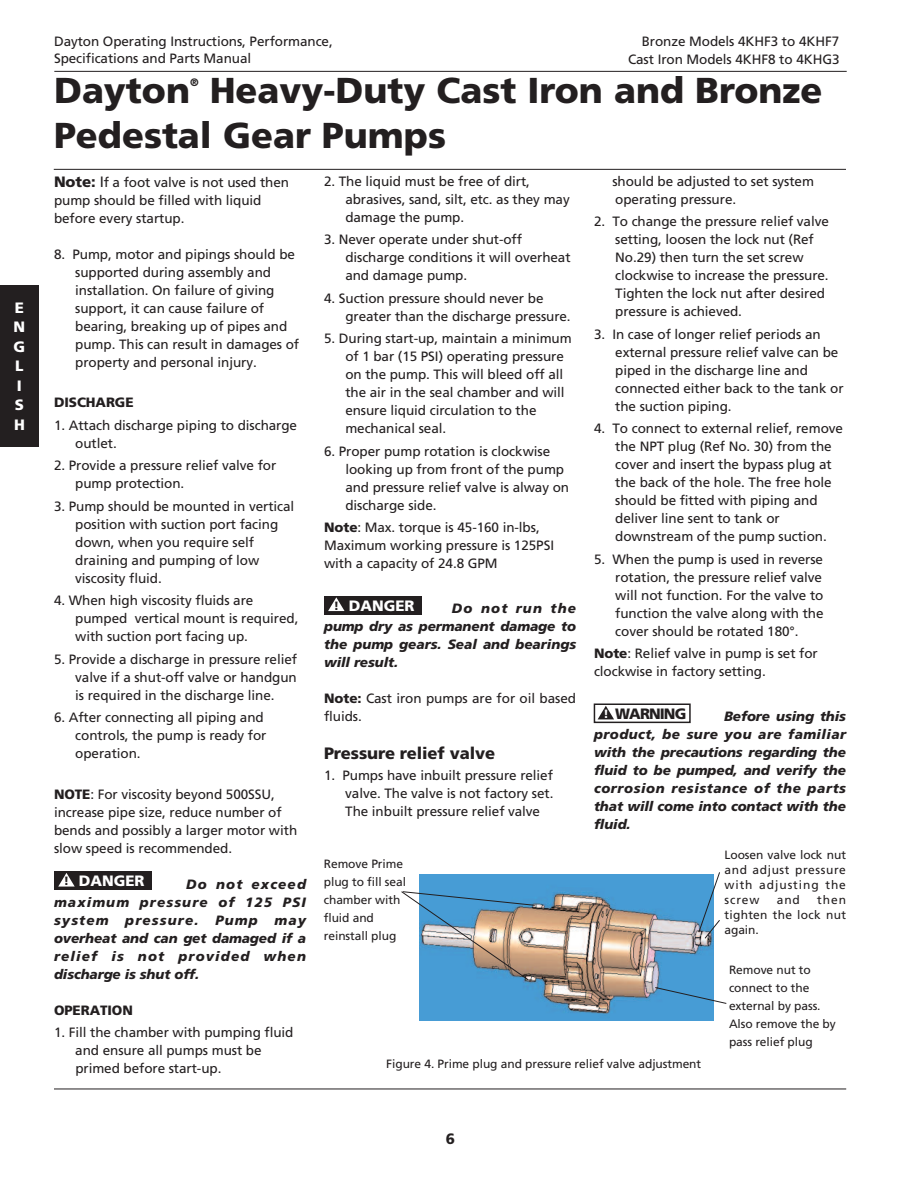
<style>
.page{position:relative;width:918px;height:1188px;background:#fff}
.page>*{position:absolute;margin:0;border:0;box-sizing:border-box;transform-origin:0 0}
.t1{font:900 36px/45px "Frutiger";color:#231f20}
.t2{font:900 16.5px "Frutiger";letter-spacing:-.005em;color:#231f20}
.t3{font:900 15px/19.5px "Frutiger";color:#fff}
.t4{font:900 15px "Frutiger";letter-spacing:-.06em;color:#231f20}
.t5{font:13.5px/18px "Frutiger";letter-spacing:-.005em;color:#231f20}
.t6{font:italic 900 13.5px/18px "Frutiger";letter-spacing:-.005em;color:#231f20;text-align:justify}
.t7{font:900 13.5px "Frutiger";letter-spacing:-.005em;color:#231f20}
.t8{font:12px/18px "Frutiger";letter-spacing:-.005em;color:#231f20}
.t9{font:900 10.8px "Frutiger";color:#231f20}
.s1{font-weight:900;font-size:15px}
.s2{font-size:15px}
.s3{font-weight:900}
.s4{font-size:12px;color:#231f20}
.s5{font-size:12px;color:#fff}
</style>
<div class="page">
<hr style="left:54px;top:1089px;width:792px;height:1px;background:#231f20">
<div style="left:0;top:285px;width:39px;height:162px;background:#231f20"></div>
<hr style="left:54px;top:71px;width:793px;height:1px;background:#231f20">
<hr style="left:54px;top:169px;width:792px;height:1px;background:#231f20">
<img style="left:419px;top:874px;width:294px;height:146px">
<svg style="left:698px;top:872px;width:22px;height:67px"></svg>
<svg style="left:654px;top:987px;width:73px;height:17px"></svg>
<svg style="left:401px;top:891px;width:135px;height:90px;background:#8fabbc"></svg>
<div style="left:54px;top:871px;width:98px;height:19px;background:#231f20"></div>
<svg style="left:58px;top:873px;width:17px;height:14px"></svg>
<div style="left:324px;top:596px;width:98px;height:18px;background:#231f20"></div>
<svg style="left:328px;top:597px;width:17px;height:14px"></svg>
<div style="left:594px;top:704px;width:97px;height:19px;border:2px solid #231f20"></div>
<svg style="left:598px;top:706px;width:16px;height:13px"></svg>
<p class="t3" style="left:14px;top:299px;width:13px">E<br>N<br>G<br>L<br>I<br>S<br>H</p>
<p class="t5" style="left:628px;top:33px;width:213px;text-align:right">Bronze Models 4KHF3 to 4KHF7<br>Cast Iron Models 4KHF8 to 4KHG3</p>
<p class="t5" style="left:54px;top:34px;width:280px;line-height:16.5px">Dayton Operating Instructions, Performance,<br>Specifications and Parts Manual</p>
<h1 class="t1" style="left:54px;top:70px;width:138px">Dayton</h1>
<p class="t9" style="left:190px;top:78px;width:10px">®</p>
<h1 class="t1" style="left:54px;top:70px;width:770px;text-indent:156px">Heavy-Duty Cast Iron and Bronze<br>Pedestal Gear Pumps</h1>
<p class="t5" style="left:54px;top:174px;width:237px"><span class="s1">Note:</span> <span class="s2">I</span>f a foot valve is not used then pump should be filled with liquid before every startup.</p>
<p class="t5" style="left:75px;top:246px;width:225px;text-indent:-21px">8. Pump, motor and pipings should be supported during assembly and installation. On failure of giving support, it can cause failure of bearing, breaking up of pipes and pump. This can result in damages of property and personal injury.</p>
<p class="t7" style="left:54px;top:397px;width:81px">DISCHARGE</p>
<p class="t5" style="left:75px;top:417px;width:223px;text-indent:-21px">1. Attach discharge piping to discharge outlet.</p>
<p class="t5" style="left:75px;top:458px;width:202px;text-indent:-21px">2. Provide a pressure relief valve for pump protection.</p>
<p class="t5" style="left:75px;top:498px;width:221px;text-indent:-21px">3. Pump should be mounted in vertical position with suction port facing down, when you require self draining and pumping of low viscosity fluid.</p>
<p class="t5" style="left:75px;top:593px;width:225px;text-indent:-21px">4. When high viscosity fluids are pumped vertical mount is required, with suction port facing up.</p>
<p class="t5" style="left:75px;top:651px;width:223px;text-align:justify;text-indent:-21px">5. Provide a discharge in pressure relief valve if a shut-off valve or handgun is required in the discharge line.</p>
<p class="t5" style="left:75px;top:710px;width:193px;text-indent:-21px">6. After connecting all piping and controls, the pump is ready for operation.</p>
<p class="t5" style="left:54px;top:786px;width:245px"><span class="s3">NOTE</span>: For viscosity beyond 500SSU, increase pipe size, reduce number of bends and possibly a larger motor with slow speed is recommended.</p>
<p class="t6" style="left:54px;top:876px;width:254px;text-indent:132px">Do not exceed maximum pressure of 125 PSI system pressure. Pump may overheat and can get damaged if a relief is not provided when discharge is shut off.</p>
<p class="t7" style="left:54px;top:1005px;width:80px">OPERATION</p>
<p class="t5" style="left:75px;top:1025px;width:220px;text-indent:-21px">1. Fill the chamber with pumping fluid and ensure all pumps must be primed before start-up.</p>
<p class="t3" style="left:64px;top:872px;width:82px"><span class="s4">!</span> DANGER</p>
<p class="t5" style="left:345px;top:173px;width:226px;text-indent:-21px">2. The liquid must be free of dirt, abrasives, sand, silt, etc. as they may damage the pump.</p>
<p class="t5" style="left:345px;top:231px;width:227px;text-indent:-21px">3. Never operate under shut-off discharge conditions it will overheat and damage pump.</p>
<p class="t5" style="left:345px;top:290px;width:227px;text-indent:-21px">4. Suction pressure should never be greater than the discharge pressure.</p>
<p class="t5" style="left:345px;top:330px;width:228px;text-indent:-21px">5. During start-up, maintain a minimum of 1 bar (15 PSI) operating pressure on the pump. This will bleed off all the air in the seal chamber and will ensure liquid circulation to the mechanical seal.</p>
<p class="t5" style="left:345px;top:443px;width:225px;text-indent:-21px">6. Proper pump rotation is clockwise looking up from front of the pump and pressure relief valve is alway on discharge side.</p>
<p class="t5" style="left:324px;top:519px;width:232px"><span class="s3">Note</span>: Max. torque is 45-160 in-lbs,<br>Maximum working pressure is 125PSI with a capacity of 24.8 GPM</p>
<p class="t6" style="left:324px;top:600px;width:254px;text-indent:128px">Do not run the pump dry as permanent damage to the pump gears. Seal and bearings will result.</p>
<p class="t5" style="left:324px;top:690px;width:254px"><span class="s3">Note:</span> Cast iron pumps are for oil based fluids.</p>
<p class="t2" style="left:324px;top:746px;width:173px">Pressure relief valve</p>
<p class="t5" style="left:345px;top:767px;width:210px;text-align:justify;text-indent:-21px">1. Pumps have inbuilt pressure relief valve. The valve is not factory set.<br>The inbuilt pressure relief valve</p>
<p class="t3" style="left:334px;top:597px;width:82px"><span class="s4">!</span> DANGER</p>
<p class="t5" style="left:612px;top:173px;width:203px">should be adjusted to set system operating pressure.</p>
<p class="t5" style="left:615px;top:213px;width:215px;text-indent:-21px">2. To change the pressure relief valve setting, loosen the lock nut (Ref<br>No.29) then turn the set screw clockwise to increase the pressure.<br>Tighten the lock nut after desired pressure is achieved.</p>
<p class="t5" style="left:615px;top:326px;width:230px;text-indent:-21px">3. In case of longer relief periods an external pressure relief valve can be piped in the discharge line and connected either back to the tank or the suction piping.</p>
<p class="t5" style="left:615px;top:420px;width:229px;text-indent:-21px">4. To connect to external relief, remove the NPT plug (Ref No. 30) from the cover and insert the bypass plug at the back of the hole. The free hole should be fitted with piping and deliver line sent to tank or downstream of the pump suction.</p>
<p class="t5" style="left:615px;top:551px;width:210px;text-align:justify;text-indent:-21px">5. When the pump is used in reverse rotation, the pressure relief valve will not function. For the valve to function the valve along with the cover should be rotated 180°.</p>
<p class="t5" style="left:594px;top:645px;width:225px"><span class="s3">Note</span>: Relief valve in pump is set for clockwise in factory setting.</p>
<p class="t6" style="left:594px;top:708px;width:254px;text-indent:130px">Before using this product, be sure you are familiar with the precautions regarding the fluid to be pumped, and verify the corrosion resistance of the parts that will come into contact with the fluid.</p>
<p class="t4" style="left:603px;top:708px;width:85px"><span class="s5">!</span> WARNING</p>
<p class="t8" style="left:324px;top:856px;width:84px">Remove Prime plug to fill seal chamber with fluid and reinstall plug</p>
<p class="t8" style="left:724px;top:848px;width:123px;line-height:15px;text-align:justify">Loosen valve lock nut and adjust pressure with adjusting the screw</p>
<p class="t8" style="left:725px;top:893px;width:123px;line-height:15px;text-align:justify;text-indent:93px">then tighten the lock nut again.</p>
<p class="t8" style="left:729px;top:962px;width:108px">Remove nut to connect to the external by pass.<br>Also remove the by pass relief plug</p>
<p class="t8" style="left:777px;top:891px;width:25px">and</p>
<p class="t8" style="left:386px;top:1056px;width:316px">Figure 4. Prime plug and pressure relief valve adjustment</p>
<p class="t4" style="left:446px;top:1132px;width:11px">6</p>
</div>
